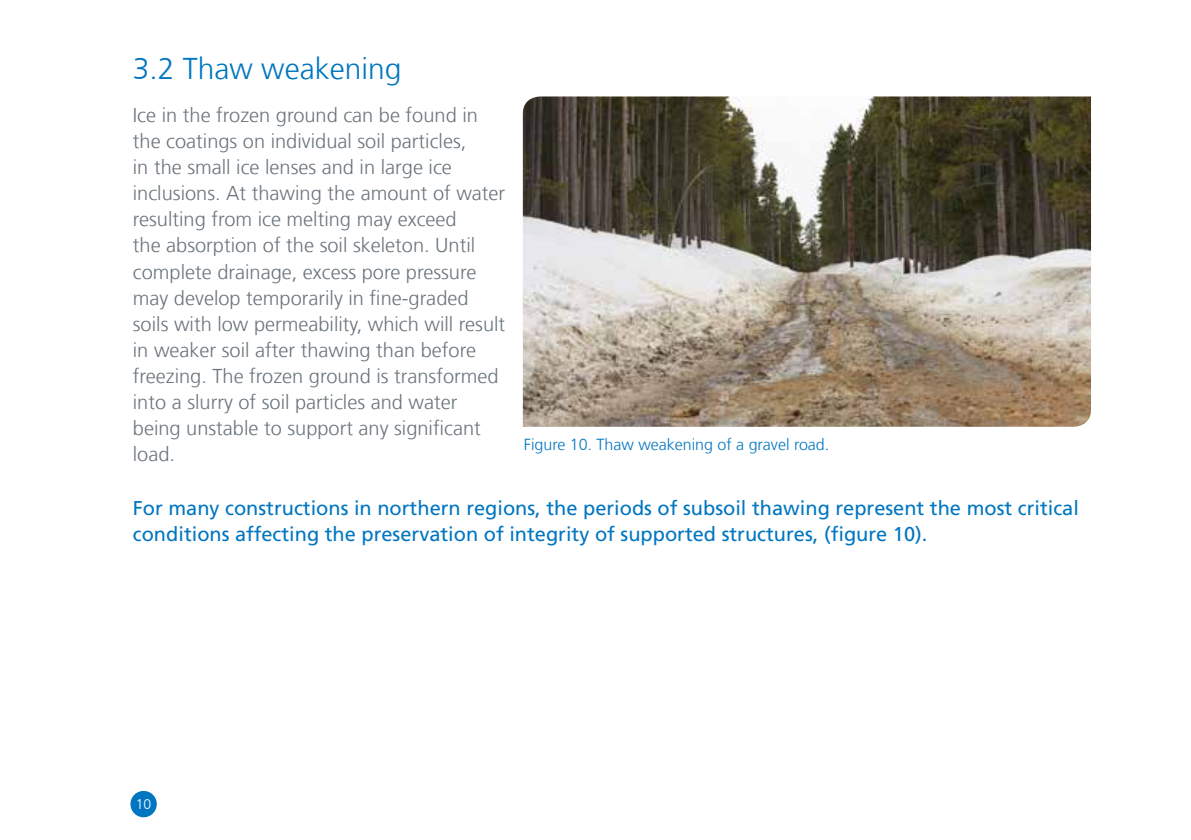
<style>
.page{position:relative;width:1191px;height:840px;background:#fff}
.page>*{position:absolute;margin:0;border:0;box-sizing:border-box;transform-origin:0 0}
.t1{font:300 30px "Frutiger LT Com";color:#0076c0}
.t2{font:300 20px/26px "Frutiger LT Com";color:#6a747b}
.t3{font:20px/26px "Frutiger LT Com";color:#0076c0}
.t4{font:300 16px "Frutiger LT Com";color:#0076c0}
.t5{font:300 14px "Frutiger LT Com";color:#fff}
</style>
<div class="page">
<div style="left:130px;top:790px;width:27px;height:26px;background:#0076c0;border-radius:50%"></div>
<img style="left:523px;top:96px;width:568px;height:330px">
<h1 class="t1" style="left:133px;top:51px;width:270px">3.2 Thaw weakening</h1>
<p class="t2" style="left:133px;top:102px;width:374px">Ice in the frozen ground can be found in the coatings on individual soil particles,<br>in the small ice lenses and in large ice inclusions. At thawing the amount of water resulting from ice melting may exceed<br>the absorption of the soil skeleton. Until complete drainage, excess pore pressure may develop temporarily in fine-graded soils with low permeability, which will result in weaker soil after thawing than before freezing. The frozen ground is transformed into a slurry of soil particles and water being unstable to support any significant load.</p>
<p class="t3" style="left:133px;top:495px;width:947px">For many constructions in northern regions, the periods of subsoil thawing represent the most critical conditions affecting the preservation of integrity of supported structures, (figure 10).</p>
<p class="t4" style="left:524px;top:435px;width:307px">Figure 10. Thaw weakening of a gravel road.</p>
<p class="t5" style="left:136px;top:795px;width:17px">10</p>
</div>
